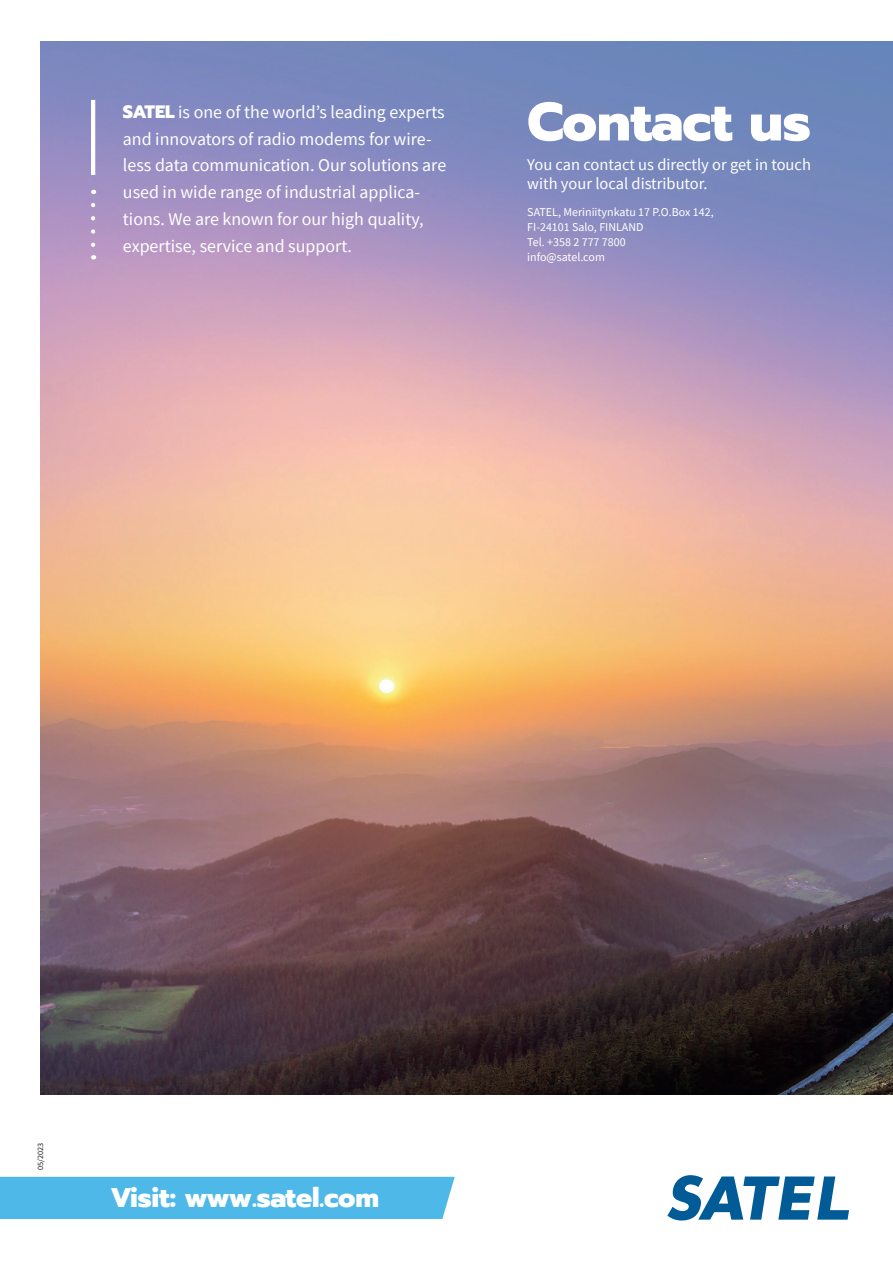
<style>
.page{position:relative;width:893px;height:1263px;background:#fff}
.page>*{position:absolute;margin:0;border:0;box-sizing:border-box;transform-origin:0 0}
.t1{font:800 54px "Prompt";letter-spacing:-.005em;color:#fff}
.t2{font:800 26.85px "Prompt";letter-spacing:-.015em;color:#fff}
.Product_blue_HEAD{font:18px/26.8px "Source Sans Pro";color:#fff}
.t3{font:16.5px/19.5px "Source Sans Pro";color:#fff}
.Distributors_Country{font:12px "Source Sans Pro";color:#fff}
.Distributors_Country-2{font:8.1px "Source Sans Pro";color:#231f20}
.s1{font-family:"Prompt";font-weight:800}
</style>
<div class="page">
<img style="left:41px;top:41px;width:852px;height:1053px">
<svg style="left:667px;top:1175px;width:182px;height:45px"></svg>
<div style="left:0;top:1177px;width:455px;height:42px;background:#4eb9e9"></div>
<hr style="left:91px;top:100px;width:4px;height:75px;background:#fff">
<svg style="left:91px;top:205px;width:4px;height:54px"></svg>
<p class="Product_blue_HEAD" style="left:123px;top:98px;width:325px"><span class="s1">SATEL</span> is one of the world’s leading experts and innovators of radio modems for wire&shy;less data communication. Our solutions are used in wide range of industrial applica&shy;tions. We are known for our high quality, expertise, service and support.</p>
<p class="t1" style="left:527px;top:81px;width:285px">Contact us</p>
<p class="t3" style="left:527px;top:154px;width:285px">You can contact us directly or get in touch with your local distributor.</p>
<p class="Distributors_Country" style="left:527px;top:204px;width:188px">SATEL, Meriniitynkatu 17 P.O.Box 142,</p>
<p class="Distributors_Country" style="left:527px;top:219px;width:118px">FI-24101 Salo, FINLAND</p>
<p class="Distributors_Country" style="left:527px;top:234px;width:100px">Tel. +358 2 777 7800</p>
<p class="Distributors_Country" style="left:527px;top:249px;width:79px">info@satel.com</p>
<p class="Distributors_Country-2" style="left:35px;top:1170px;width:29px;rotate:-90deg">05/2023</p>
<p class="t2" style="left:111px;top:1177px;width:270px">Visit: www.satel.com</p>
</div>
